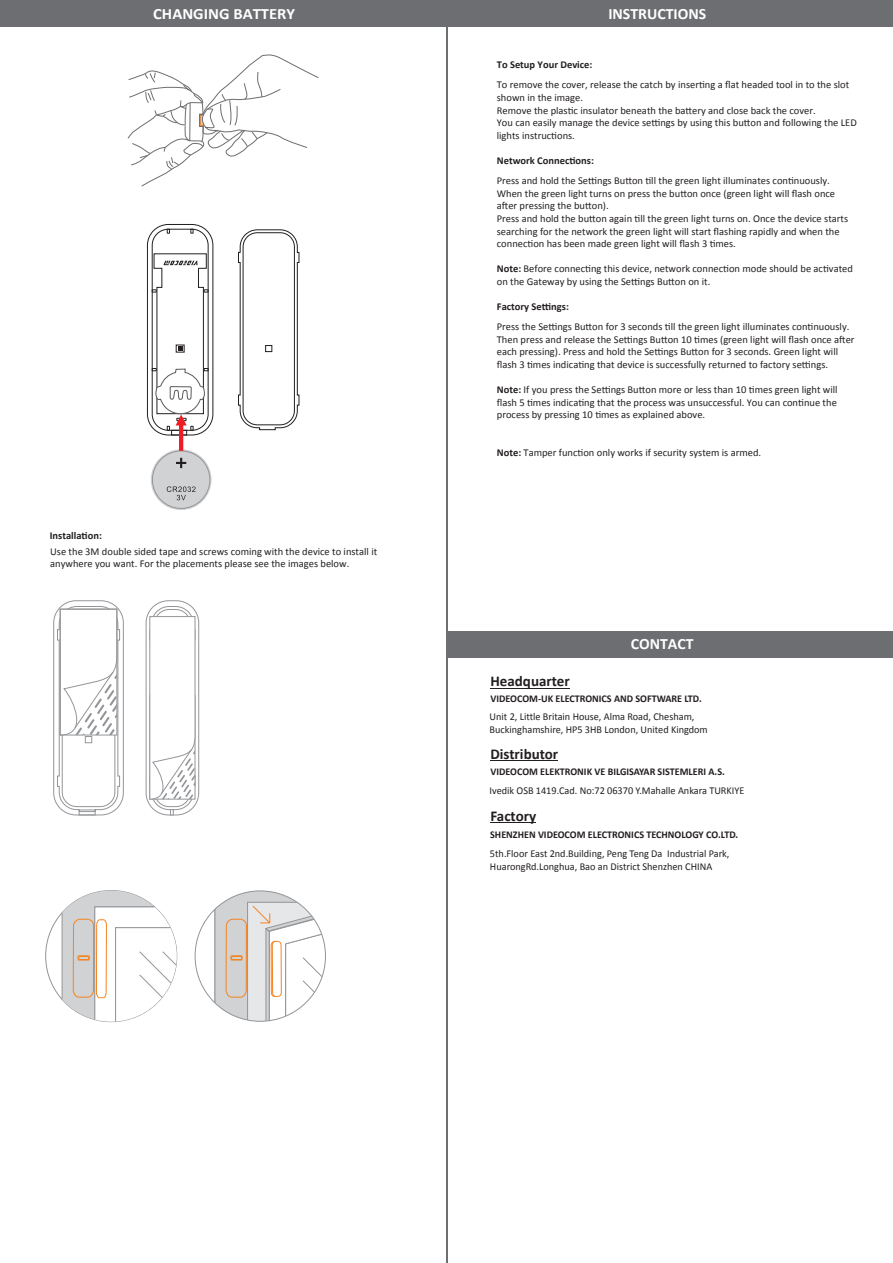
<style>
.page{position:relative;width:893px;height:1263px;background:#fff}
.page>*{position:absolute;margin:0;border:0;box-sizing:border-box;transform-origin:0 0}
.t1{font:700 15.75px "Calibri";color:#fff}
.t2{font:700 15.75px "Calibri";color:#fff;scale:1.05 1}
.t3{font:700 15px "Calibri";color:#231f20}
.t4{font:10.5px/12.6px "Calibri";color:#231f20}
.t5{font:700 10.5px "Calibri";color:#231f20}
.t6{font:700 10.35px "Calibri";color:#231f20}
.s1{font-weight:700}
</style>
<div class="page">
<div style="left:447px;top:631px;width:446px;height:26px;background:#6d6e71"></div>
<div style="left:447px;top:0;width:446px;height:26px;background:#6d6e71"></div>
<div style="left:0;top:0;width:447px;height:26px;background:#6d6e71"></div>
<hr style="left:446px;top:0;width:1px;height:1263px;background:#6d6e71">
<svg style="left:128px;top:54px;width:191px;height:133px"></svg>
<div style="left:151px;top:449px;width:61px;height:61px;background:#d1d2d4;border-radius:50%"></div>
<div style="left:152px;top:450px;width:58px;height:59px;border:1px solid #939598;border-radius:50%"></div>
<svg style="left:176px;top:458px;width:10px;height:10px"></svg>
<svg style="left:167px;top:486px;width:29px;height:14px"></svg>
<svg style="left:147px;top:224px;width:66px;height:227px"></svg>
<svg style="left:238px;top:229px;width:61px;height:201px"></svg>
<div style="left:265px;top:345px;width:7px;height:7px;border:1px solid #231f20"></div>
<svg style="left:61px;top:890px;width:116px;height:132px"></svg>
<svg style="left:214px;top:891px;width:111px;height:130px"></svg>
<svg style="left:53px;top:600px;width:71px;height:215px"></svg>
<svg style="left:146px;top:600px;width:53px;height:215px"></svg>
<hr style="left:490px;top:688px;width:80px;height:1px;background:#231f20">
<hr style="left:490px;top:760px;width:68px;height:1px;background:#231f20">
<hr style="left:490px;top:822px;width:46px;height:1px;background:#231f20">
<h1 class="t2" style="left:153px;top:4px;width:137px">CHANGING BATTERY</h1>
<h1 class="t1" style="left:608px;top:4px;width:99px">INSTRUCTIONS</h1>
<p class="t5" style="left:50px;top:529px;width:54px">Installation:</p>
<p class="t4" style="left:50px;top:545px;width:329px">Use the 3M double sided tape and screws coming with the device to install it anywhere you want. For the placements please see the images below.</p>
<p class="t5" style="left:497px;top:58px;width:97px">To Setup Your Device:</p>
<p class="t4" style="left:497px;top:78px;width:361px">To remove the cover, release the catch by inserting a flat headed tool in to the slot shown in the image.<br>Remove the plastic insulator beneath the battery and close back the cover.<br>You can easily manage the device settings by using this button and following the LED lights instructions.</p>
<p class="t5" style="left:497px;top:154px;width:99px">Network Connections:</p>
<p class="t4" style="left:497px;top:174px;width:353px">Press and hold the Settings Button till the green light illuminates continuously.<br>When the green light turns on press the button once (green light will flash once after pressing the button).<br>Press and hold the button again till the green light turns on. Once the device starts searching for the network the green light will start flashing rapidly and when the connection has been made green light will flash 3 times.</p>
<p class="t4" style="left:497px;top:262px;width:358px"><span class="s1">Note:</span> Before connecting this device, network connection mode should be activated on the Gateway by using the Settings Button on it.</p>
<p class="t5" style="left:497px;top:300px;width:74px">Factory Settings:</p>
<p class="t4" style="left:497px;top:320px;width:359px">Press the Settings Button for 3 seconds till the green light illuminates continuously.<br>Then press and release the Settings Button 10 times (green light will flash once after each pressing). Press and hold the Settings Button for 3 seconds. Green light will flash 3 times indicating that device is successfully returned to factory settings.</p>
<p class="t4" style="left:497px;top:383px;width:342px;text-align:justify"><span class="s1">Note:</span> If you press the Settings Button more or less than 10 times green light will flash 5 times indicating that the process was unsuccessful. You can continue the process by pressing 10 times as explained above.</p>
<p class="t4" style="left:497px;top:446px;width:266px"><span class="s1">Note:</span> Tamper function only works if security system is armed.</p>
<h2 class="t3" style="left:490px;top:672px;width:81px">Headquarter</h2>
<h1 class="t1" style="left:631px;top:634px;width:64px">CONTACT</h1>
<p class="t6" style="left:490px;top:692px;width:213px">VIDEOCOM-UK ELECTRONICS AND SOFTWARE LTD.</p>
<p class="t4" style="left:490px;top:710px;width:220px">Unit 2, Little Britain House, Alma Road, Chesham,<br>Buckinghamshire, HP5 3HB London, United Kingdom</p>
<h2 class="t3" style="left:490px;top:745px;width:69px">Distributor</h2>
<p class="t6" style="left:490px;top:765px;width:236px">VIDEOCOM ELEKTRONIK VE BILGISAYAR SISTEMLERI A.S.</p>
<p class="t4" style="left:490px;top:783px;width:256px">Ivedik OSB 1419.Cad. No:72 06370 Y.Mahalle Ankara TURKIYE</p>
<h2 class="t3" style="left:490px;top:807px;width:47px">Factory</h2>
<p class="t6" style="left:490px;top:828px;width:250px">SHENZHEN VIDEOCOM ELECTRONICS TECHNOLOGY CO.LTD.</p>
<p class="t4" style="left:490px;top:846px;width:241px">5th.Floor East 2nd.Building, Peng Teng Da Industrial Park,<br>HuarongRd.Longhua, Bao an District Shenzhen CHINA</p>
</div>
